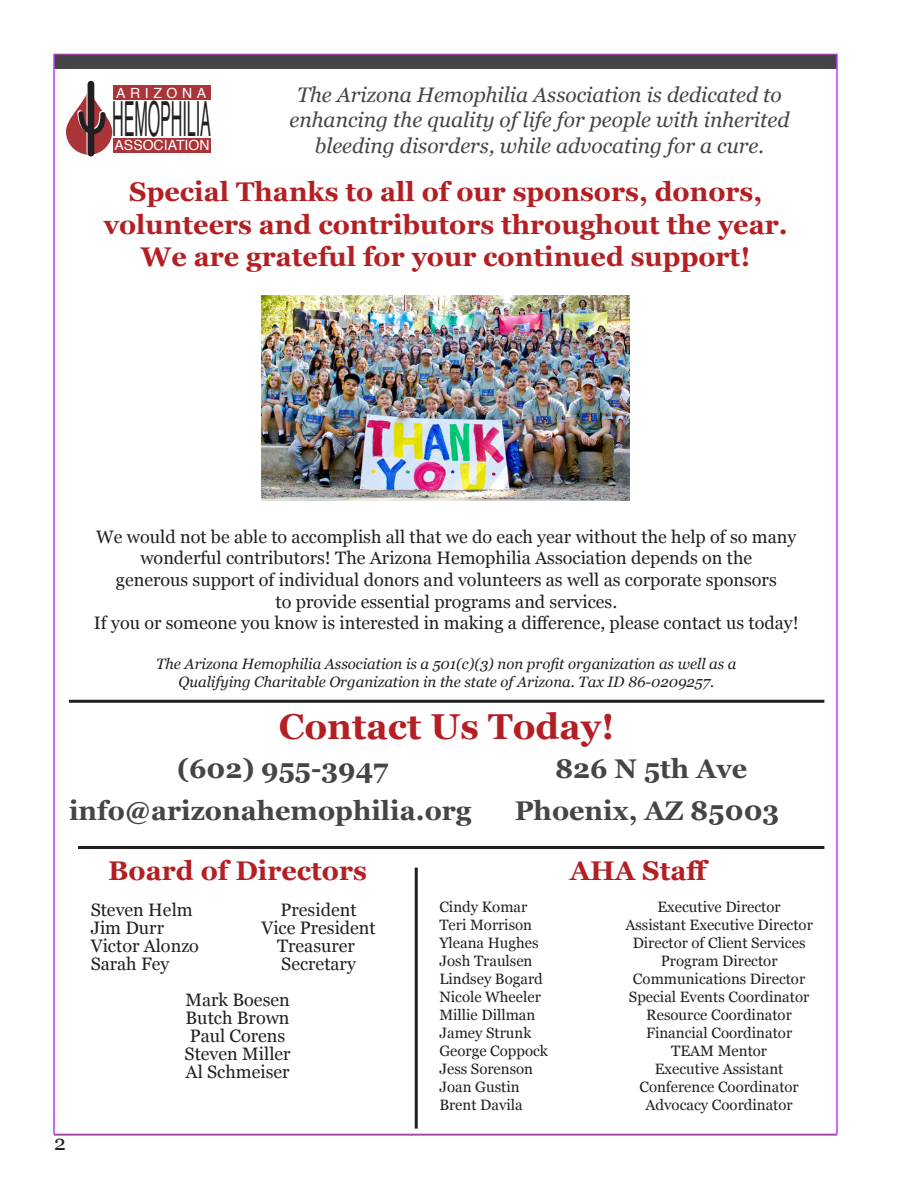
<style>
.page{position:relative;width:918px;height:1188px;background:#fff}
.page>*{position:absolute;margin:0;border:0;box-sizing:border-box;transform-origin:0 0}
.t1{font:48.45px "Helvetica";letter-spacing:-.005em;color:#231f20;scale:.33 1}
.heading{font:700 36px "Georgia";color:#b41f23}
.heading-2{font:700 27px/32.4px "Georgia";color:#b41f23;text-align:center}
.heading-3{font:700 27px "Georgia";color:#454547}
.body_copy{font:italic 21px/25.2px "Georgia";color:#454547;text-align:center}
.t2{font:21px "Georgia";color:#231f20}
.body_copy-2{font:18px/21.6px "Georgia";color:#231f20;text-align:center}
.body_copy-3{font:15px "Georgia";color:#231f20}
.body_copy-4{font:italic 15px/18px "Georgia";color:#231f20;text-align:center}
.t3{font:14.1px "Helvetica";color:#fff}
.t4{font:14.1px "Helvetica";letter-spacing:.325em;color:#fff}
</style>
<div class="page">
<hr style="left:54px;top:1134px;width:783px;height:2px;background:#454547">
<div style="left:54px;top:54px;width:783px;height:15px;background:#454547"></div>
<div style="left:113px;top:86px;width:98px;height:14px;background:#ab3439"></div>
<div style="left:113px;top:138px;width:98px;height:14px;background:#ab3439"></div>
<svg style="left:66px;top:80px;width:46px;height:77px"></svg>
<hr style="left:78px;top:846px;width:746px;height:3px;background:#231f20">
<hr style="left:415px;top:868px;width:3px;height:261px;background:#231f20">
<hr style="left:69px;top:700px;width:755px;height:3px;background:#231f20">
<img style="left:261px;top:296px;width:368px;height:204px">
<hr style="left:54px;top:54px;width:1px;height:1080px;background:#93f">
<hr style="left:837px;top:54px;width:1px;height:1080px;background:#93f">
<p class="t4" style="left:116px;top:82px;width:92px">ARIZONA</p>
<p class="t1" style="left:112px;top:82px;width:300px">HEMOPHILIA</p>
<p class="t3" style="left:115px;top:134px;width:96px">ASSOCIATION</p>
<p class="body_copy" style="left:290px;top:82px;width:501px">The Arizona Hemophilia Association is dedicated to enhancing the quality of life for people with inherited bleeding disorders, while advocating for a cure.</p>
<p class="heading-2" style="left:104px;top:176px;width:685px">Special Thanks to all of our sponsors, donors, volunteers and contributors throughout the year.<br>We are grateful for your continued support!</p>
<p class="body_copy-2" style="left:96px;top:526px;width:701px">We would not be able to accomplish all that we do each year without the help of so many wonderful contributors! The Arizona Hemophilia Association depends on the<br>generous support of individual donors and volunteers as well as corporate sponsors<br>to provide essential programs and services.</p>
<p class="body_copy-2" style="left:94px;top:613px;width:706px">If you or someone you know is interested in making a difference, please contact us today!</p>
<p class="body_copy-4" style="left:156px;top:655px;width:582px">The Arizona Hemophilia Association is a 501(c)(3) non profit organization as well as a<br>Qualifying Charitable Organization in the state of Arizona. Tax ID 86-0209257.</p>
<p class="heading" style="left:279px;top:704px;width:337px">Contact Us Today!</p>
<p class="heading-3" style="left:177px;top:751px;width:213px">(602) 955-3947</p>
<p class="heading-3" style="left:555px;top:751px;width:194px">826 N 5th Ave</p>
<p class="heading-3" style="left:69px;top:793px;width:404px">info@arizonahemophilia.org</p>
<p class="heading-3" style="left:515px;top:793px;width:266px">Phoenix, AZ 85003</p>
<p class="t2" style="left:54px;top:1130px;width:13px">2</p>
<p class="heading-2" style="left:108px;top:854px;width:260px">Board of Directors</p>
<p class="body_copy-2" style="left:91px;top:899px;width:103px">Steven Helm</p>
<p class="body_copy-2" style="left:281px;top:899px;width:77px">President</p>
<p class="body_copy-2" style="left:91px;top:917px;width:75px">Jim Durr</p>
<p class="body_copy-2" style="left:261px;top:917px;width:116px">Vice President</p>
<p class="body_copy-2" style="left:91px;top:935px;width:110px">Victor Alonzo</p>
<p class="body_copy-2" style="left:277px;top:935px;width:79px">Treasurer</p>
<p class="body_copy-2" style="left:91px;top:953px;width:80px">Sarah Fey</p>
<p class="body_copy-2" style="left:281px;top:953px;width:76px">Secretary</p>
<p class="body_copy-2" style="left:185px;top:989px;width:106px">Mark Boesen</p>
<p class="body_copy-2" style="left:186px;top:1007px;width:106px">Butch Brown</p>
<p class="body_copy-2" style="left:190px;top:1025px;width:97px">Paul Corens</p>
<p class="body_copy-2" style="left:185px;top:1043px;width:107px">Steven Miller</p>
<p class="body_copy-2" style="left:186px;top:1061px;width:105px">Al Schmeiser</p>
<p class="heading-2" style="left:570px;top:854px;width:141px">AHA Staff</p>
<p class="body_copy-3" style="left:439px;top:898px;width:89px">Cindy Komar</p>
<p class="body_copy-3" style="left:657px;top:898px;width:125px">Executive Director</p>
<p class="body_copy-3" style="left:439px;top:916px;width:94px">Teri Morrison</p>
<p class="body_copy-3" style="left:625px;top:916px;width:189px">Assistant Executive Director</p>
<p class="body_copy-3" style="left:439px;top:934px;width:101px">Yleana Hughes</p>
<p class="body_copy-3" style="left:633px;top:934px;width:174px">Director of Client Services</p>
<p class="body_copy-3" style="left:439px;top:952px;width:95px">Josh Traulsen</p>
<p class="body_copy-3" style="left:661px;top:952px;width:118px">Program Director</p>
<p class="body_copy-3" style="left:439px;top:970px;width:105px">Lindsey Bogard</p>
<p class="body_copy-3" style="left:633px;top:970px;width:174px">Communications Director</p>
<p class="body_copy-3" style="left:439px;top:988px;width:103px">Nicole Wheeler</p>
<p class="body_copy-3" style="left:629px;top:988px;width:182px">Special Events Coordinator</p>
<p class="body_copy-3" style="left:439px;top:1006px;width:97px">Millie Dillman</p>
<p class="body_copy-3" style="left:646px;top:1006px;width:147px">Resource Coordinator</p>
<p class="body_copy-3" style="left:439px;top:1024px;width:94px">Jamey Strunk</p>
<p class="body_copy-3" style="left:646px;top:1024px;width:148px">Financial Coordinator</p>
<p class="body_copy-3" style="left:439px;top:1042px;width:110px">George Coppock</p>
<p class="body_copy-3" style="left:671px;top:1042px;width:98px">TEAM Mentor</p>
<p class="body_copy-3" style="left:439px;top:1060px;width:95px">Jess Sorenson</p>
<p class="body_copy-3" style="left:655px;top:1060px;width:130px">Executive Assistant</p>
<p class="body_copy-3" style="left:439px;top:1078px;width:82px">Joan Gustin</p>
<p class="body_copy-3" style="left:639px;top:1078px;width:161px">Conference Coordinator</p>
<p class="body_copy-3" style="left:439px;top:1096px;width:85px">Brent Davila</p>
<p class="body_copy-3" style="left:646px;top:1096px;width:149px">Advocacy Coordinator</p>
</div>
